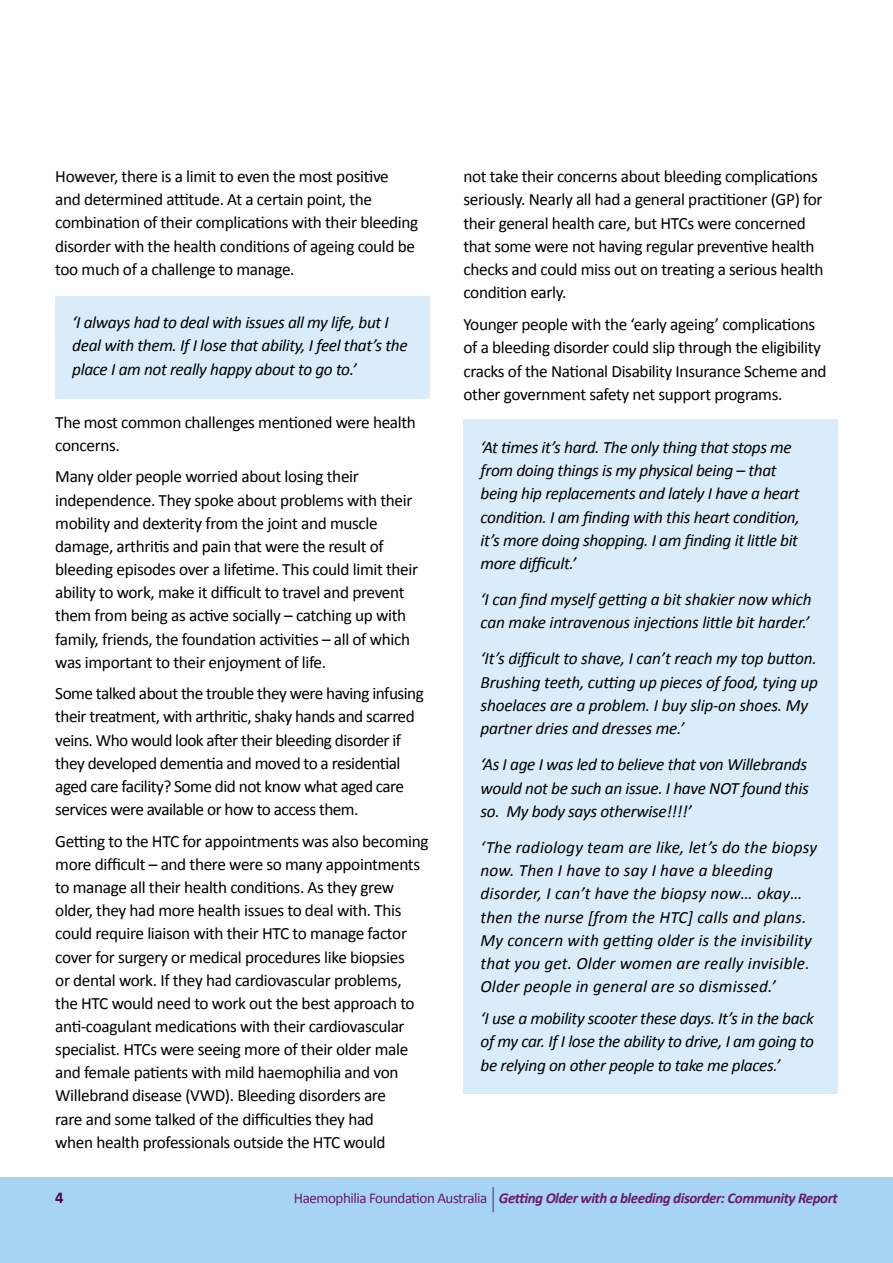
<style>
.page{position:relative;width:893px;height:1263px;background:#fff}
.page>*{position:absolute;margin:0;border:0;box-sizing:border-box;transform-origin:0 0}
.t1{font:17.25px/23.1px "Calibri";letter-spacing:-.02em;color:#000}
.t2{font:italic 17.25px/23.2px "Calibri";letter-spacing:-.01em;color:#000}
.t3{font:italic 17.25px/23.2px "Calibri";letter-spacing:.01em;color:#000}
.t4{font:700 16.5px "Calibri";color:#4b004a}
.t5{font:italic 700 15px "Calibri";letter-spacing:-.03em;color:#681b6b}
.s1{font-weight:400;font-style:normal}
</style>
<div class="page">
<div style="left:55px;top:297px;width:374px;height:102px;background:#daebf9"></div>
<div style="left:463px;top:420px;width:375px;height:674px;background:#daebf9"></div>
<div style="left:0;top:1178px;width:893px;height:85px;background:#a7d4f2"></div>
<svg style="left:493px;top:1187px;width:1px;height:25px"></svg>
<p class="t1" style="left:55px;top:165px;width:365px">However, there is a limit to even the most positive and determined attitude. At a certain point, the combination of their complications with their bleeding disorder with the health conditions of ageing could be too much of a challenge to manage.</p>
<p class="t2" style="left:72px;top:310px;width:337px">‘I always had to deal with issues all my life, but I deal with them. If I lose that ability, I feel that’s the place I am not really happy about to go to.’</p>
<p class="t1" style="left:55px;top:410px;width:362px">The most common challenges mentioned were health concerns.</p>
<p class="t1" style="left:55px;top:465px;width:364px">Many older people worried about losing their independence. They spoke about problems with their mobility and dexterity from the joint and muscle damage, arthritis and pain that were the result of bleeding episodes over a lifetime. This could limit their ability to work, make it difficult to travel and prevent them from being as active socially – catching up with family, friends, the foundation activities – all of which was important to their enjoyment of life.</p>
<p class="t1" style="left:55px;top:682px;width:370px">Some talked about the trouble they were having infusing their treatment, with arthritic, shaky hands and scarred veins. Who would look after their bleeding disorder if they developed dementia and moved to a residential aged care facility? Some did not know what aged care services were available or how to access them.</p>
<p class="t1" style="left:55px;top:829px;width:375px">Getting to the HTC for appointments was also becoming more difficult – and there were so many appointments to manage all their health conditions. As they grew older, they had more health issues to deal with. This could require liaison with their HTC to manage factor cover for surgery or medical procedures like biopsies<br>or dental work. If they had cardiovascular problems, the HTC would need to work out the best approach to anti-coagulant medications with their cardiovascular specialist. HTCs were seeing more of their older male and female patients with mild haemophilia and von Willebrand disease (VWD). Bleeding disorders are<br>rare and some talked of the difficulties they had<br>when health professionals outside the HTC would</p>
<p class="t1" style="left:463px;top:165px;width:361px">not take their concerns about bleeding complications seriously. Nearly all had a general practitioner (GP) for their general health care, but HTCs were concerned that some were not having regular preventive health checks and could miss out on treating a serious health condition early.</p>
<p class="t1" style="left:463px;top:313px;width:365px">Younger people with the ‘early ageing’ complications of a bleeding disorder could slip through the eligibility cracks of the National Disability Insurance Scheme and other government safety net support programs.</p>
<p class="t2" style="left:480px;top:435px;width:321px">‘At times it’s hard. The only thing that stops me from doing things is my physical being – that being hip replacements and lately I have a heart condition. I am finding with this heart condition, it’s more doing shopping. I am finding it little bit more difficult.’</p>
<p class="t2" style="left:480px;top:587px;width:333px">‘I can find myself getting a bit shakier now which can make intravenous injections little bit harder.’</p>
<p class="t2" style="left:480px;top:646px;width:339px">‘It’s difficult to shave, I can’t reach my top button.<br>Brushing teeth, cutting up pieces of food, tying up shoelaces are a problem. I buy slip-on shoes. My partner dries and dresses me.’</p>
<p class="t2" style="left:480px;top:752px;width:330px;text-align:justify">‘As I age I was led to believe that von Willebrands would not be such an issue. I have NOT found this so. My body says otherwise!!!!’</p>
<p class="t3" style="left:480px;top:835px;width:338px">‘The radiology team are like, let’s do the biopsy now. Then I have to say I have a bleeding disorder, I can’t have the biopsy now… okay… then the nurse [from the HTC] calls and plans.<br>My concern with getting older is the invisibility that you get. Older women are really invisible.<br>Older people in general are so dismissed.’</p>
<p class="t2" style="left:480px;top:1006px;width:335px;text-align:justify">‘I use a mobility scooter these days. It’s in the back of my car. If I lose the ability to drive, I am going to be relying on other people to take me places.’</p>
<p class="t4" style="left:55px;top:1187px;width:10px">4</p>
<p class="t5" style="left:294px;top:1189px;width:545px"><span class="s1">Haemophilia Foundation Australia</span> Getting Older with a bleeding disorder: Community Report</p>
</div>
